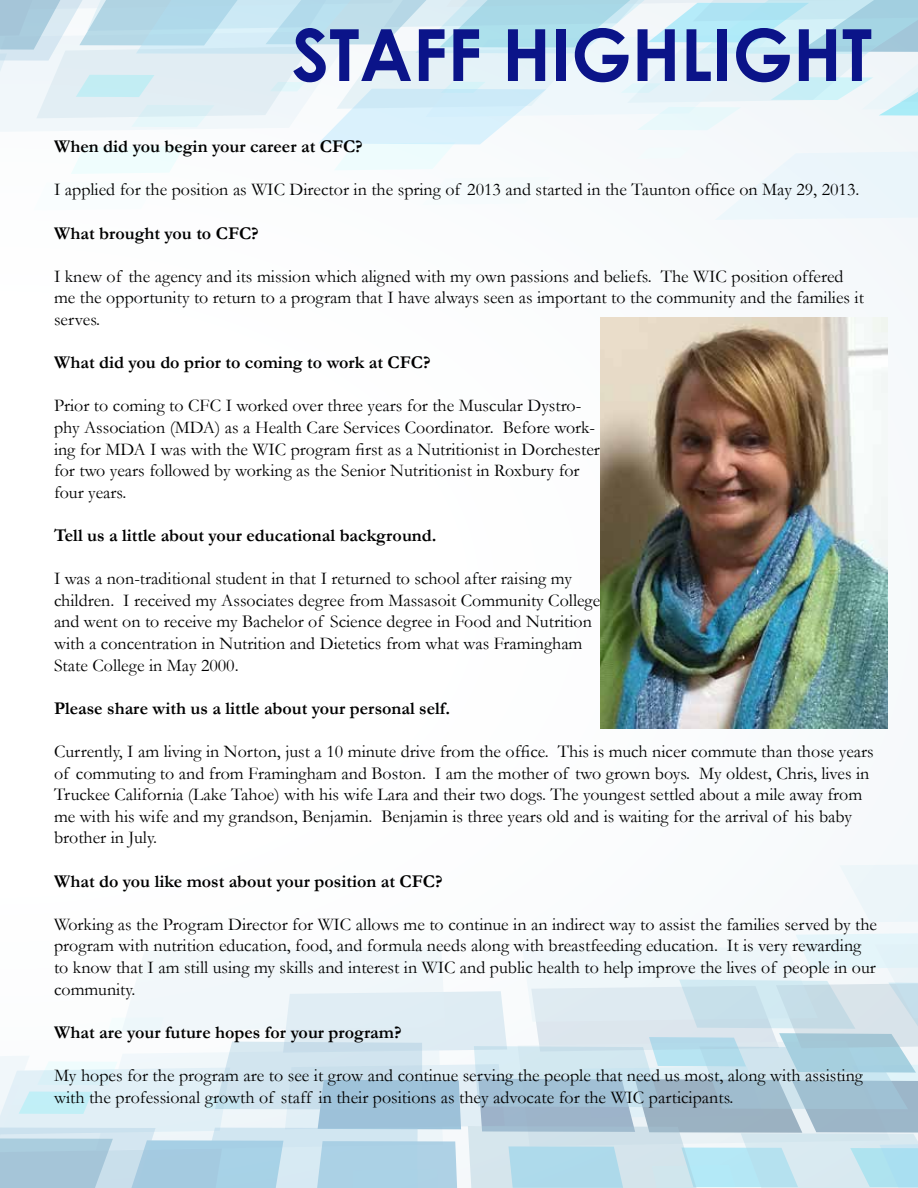
<style>
.page{position:relative;width:918px;height:1188px;background:#fff}
.page>*{position:absolute;margin:0;border:0;box-sizing:border-box;transform-origin:0 0}
.t1{font:700 72px "Century Gothic";color:#0b1489}
.t2{font:18px/21.6px "Garamond";color:#000}
.t3{font:700 18px "Garamond";color:#000}
</style>
<div class="page">
<svg style="left:0;top:0;width:918px;height:220px"></svg>
<svg style="left:839px;top:865px;width:79px;height:57px"></svg>
<svg style="left:0;top:933px;width:918px;height:255px"></svg>
<img style="left:600px;top:318px;width:288px;height:411px">
<h1 class="t1" style="left:292px;top:0;width:582px">STAFF HIGHLIGHT</h1>
<p class="t3" style="left:54px;top:134px;width:310px">When did you begin your career at CFC?</p>
<p class="t2" style="left:54px;top:178px;width:807px">I applied for the position as WIC Director in the spring of 2013 and started in the Taunton office on May 29, 2013.</p>
<p class="t3" style="left:54px;top:221px;width:206px">What brought you to CFC?</p>
<p class="t2" style="left:54px;top:265px;width:811px">I knew of the agency and its mission which aligned with my own passions and beliefs. The WIC position offered me the opportunity to return to a program that I have always seen as important to the community and the families it serves.</p>
<p class="t3" style="left:54px;top:350px;width:378px">What did you do prior to coming to work at CFC?</p>
<p class="t2" style="left:54px;top:394px;width:547px">Prior to coming to CFC I worked over three years for the Muscular Dystro&shy;phy Association (MDA) as a Health Care Services Coordinator. Before work&shy;ing for MDA I was with the WIC program first as a Nutritionist in Dorchester for two years followed by working as the Senior Nutritionist in Roxbury for four years.</p>
<p class="t3" style="left:54px;top:523px;width:384px">Tell us a little about your educational background.</p>
<p class="t2" style="left:54px;top:567px;width:548px">I was a non-traditional student in that I returned to school after raising my children. I received my Associates degree from Massasoit Community College and went on to receive my Bachelor of Science degree in Food and Nutrition with a concentration in Nutrition and Dietetics from what was Framingham State College in May 2000.</p>
<p class="t3" style="left:54px;top:696px;width:398px">Please share with us a little about your personal self.</p>
<p class="t2" style="left:54px;top:740px;width:821px">Currently, I am living in Norton, just a 10 minute drive from the office. This is much nicer commute than those years of commuting to and from Framingham and Boston. I am the mother of two grown boys. My oldest, Chris, lives in Truckee California (Lake Tahoe) with his wife Lara and their two dogs. The youngest settled about a mile away from me with his wife and my grandson, Benjamin. Benjamin is three years old and is waiting for the arrival of his baby brother in July.</p>
<p class="t3" style="left:54px;top:869px;width:390px">What do you like most about your position at CFC?</p>
<p class="t2" style="left:54px;top:913px;width:825px">Working as the Program Director for WIC allows me to continue in an indirect way to assist the families served by the program with nutrition education, food, and formula needs along with breastfeeding education. It is very rewarding to know that I am still using my skills and interest in WIC and public health to help improve the lives of people in our community.</p>
<p class="t3" style="left:54px;top:1020px;width:349px">What are your future hopes for your program?</p>
<p class="t2" style="left:54px;top:1064px;width:811px">My hopes for the program are to see it grow and continue serving the people that need us most, along with assisting with the professional growth of staff in their positions as they advocate for the WIC participants.</p>
</div>
